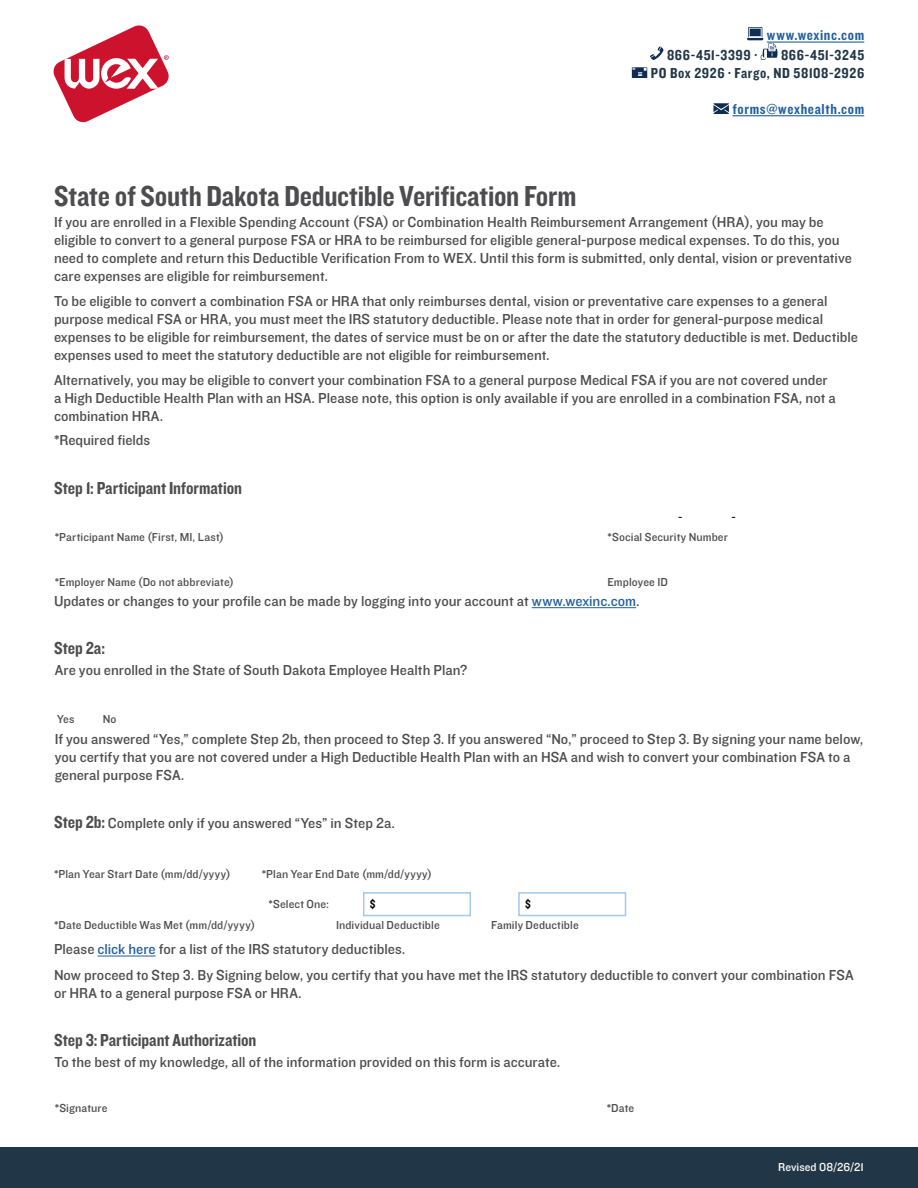
<style>
.page{position:relative;width:918px;height:1188px;background:#fff}
.page>*{position:absolute;margin:0;border:0;box-sizing:border-box;transform-origin:0 0}
.t1{font:30px "Knockout 50 Welterweight";letter-spacing:-.005em;color:#4d4d4f}
.t2{font:18px "Knockout 50 Welterweight";letter-spacing:-.005em;color:#4d4d4f}
.t3{font:15px/18px "Knockout 31 Junior Middlewt";color:#4d4d4f}
.t4{font:15px/18px "Knockout 50 Welterweight";letter-spacing:.04em;color:#213747;text-align:right}
.t5{font:15px "Knockout 50 Welterweight";letter-spacing:.045em;color:#215e9e}
.t6{font:12px "Knockout 31 Junior Middlewt";letter-spacing:.01em;color:#4d4d4f}
.t7{font:12px "Knockout 31 Junior Middlewt";color:#fff}
.t8{font:12px "Knockout 31 Junior Middlewt";color:#000}
.t9{font:12px "Knockout 50 Welterweight";color:#000}
.s1{color:#215e9e}
.s2{font-family:"Knockout 50 Welterweight";font-size:18px}
</style>
<div class="page">
<hr style="left:532px;top:607px;width:104px;height:1px;background:#215e9e">
<hr style="left:98px;top:956px;width:58px;height:1px;background:#215e9e">
<div style="left:363px;top:892px;width:108px;height:24px;border:2px solid #a4c9ea"></div>
<div style="left:518px;top:892px;width:108px;height:24px;border:2px solid #a4c9ea"></div>
<hr style="left:767px;top:42px;width:97px;height:1px;background:#215e9e">
<hr style="left:732px;top:115px;width:132px;height:1px;background:#215e9e">
<svg style="left:650px;top:46px;width:14px;height:14px"></svg>
<svg style="left:747px;top:27px;width:31px;height:33px"></svg>
<svg style="left:632px;top:67px;width:15px;height:11px"></svg>
<svg style="left:714px;top:103px;width:15px;height:11px"></svg>
<div style="left:0;top:1148px;width:918px;height:40px;background:#213747"></div>
<svg style="left:54px;top:25px;width:115px;height:97px"></svg>
<p class="t5" style="left:767px;top:25px;width:99px">www.wexinc.com</p>
<h1 class="t1" style="left:54px;top:177px;width:524px">State of South Dakota Deductible Verification Form</h1>
<p class="t4" style="left:651px;top:46px;width:215px">866-451-3245<br>PO Box 2926 ∙ Fargo, ND 58108-2926</p>
<p class="t5" style="left:732px;top:99px;width:133px">forms@wexhealth.com</p>
<p class="t4" style="left:667px;top:46px;width:92px">866-451-3399 ∙</p>
<p class="t3" style="left:54px;top:213px;width:800px">If you are enrolled in a Flexible Spending Account (FSA) or Combination Health Reimbursement Arrangement (HRA), you may be eligible to convert to a general purpose FSA or HRA to be reimbursed for eligible general-purpose medical expenses. To do this, you need to complete and return this Deductible Verification From to WEX. Until this form is submitted, only dental, vision or preventative care expenses are eligible for reimbursement.</p>
<p class="t3" style="left:54px;top:291px;width:805px">To be eligible to convert a combination FSA or HRA that only reimburses dental, vision or preventative care expenses to a general purpose medical FSA or HRA, you must meet the IRS statutory deductible. Please note that in order for general-purpose medical expenses to be eligible for reimbursement, the dates of service must be on or after the date the statutory deductible is met. Deductible expenses used to meet the statutory deductible are not eligible for reimbursement.</p>
<p class="t3" style="left:54px;top:370px;width:783px">Alternatively, you may be eligible to convert your combination FSA to a general purpose Medical FSA if you are not covered under a High Deductible Health Plan with an HSA. Please note, this option is only available if you are enrolled in a combination FSA, not a combination HRA.</p>
<p class="t3" style="left:54px;top:431px;width:98px">*Required fields</p>
<p class="t2" style="left:54px;top:476px;width:189px">Step 1: Participant Information</p>
<p class="t8" style="left:678px;top:509px;width:6px">-</p>
<p class="t8" style="left:731px;top:509px;width:6px">-</p>
<p class="t6" style="left:55px;top:529px;width:171px">*Participant Name (First, MI, Last)</p>
<p class="t6" style="left:608px;top:529px;width:122px">*Social Security Number</p>
<p class="t6" style="left:55px;top:574px;width:181px">*Employer Name (Do not abbreviate)</p>
<p class="t6" style="left:608px;top:574px;width:62px">Employee ID</p>
<p class="t3" style="left:54px;top:591px;width:587px">Updates or changes to your profile can be made by logging into your account at <span class="s1">www.wexinc.com</span>.</p>
<p class="t2" style="left:54px;top:637px;width:53px">Step 2a:</p>
<p class="t3" style="left:55px;top:661px;width:414px">Are you enrolled in the State of South Dakota Employee Health Plan?</p>
<p class="t6" style="left:57px;top:711px;width:19px">Yes</p>
<p class="t6" style="left:103px;top:711px;width:15px">No</p>
<p class="t3" style="left:55px;top:729px;width:810px">If you answered “Yes,” complete Step 2b, then proceed to Step 3. If you answered “No,” proceed to Step 3. By signing your name below, you certify that you are not covered under a High Deductible Health Plan with an HSA and wish to convert your combination FSA to a general purpose FSA.</p>
<p class="t3" style="left:54px;top:813px;width:343px"><span class="s2">Step 2b:</span> Complete only if you answered “Yes” in Step 2a.</p>
<p class="t6" style="left:54px;top:866px;width:178px">*Plan Year Start Date (mm/dd/yyyy)</p>
<p class="t6" style="left:262px;top:866px;width:172px">*Plan Year End Date (mm/dd/yyyy)</p>
<p class="t6" style="left:54px;top:916px;width:203px">*Date Deductible Was Met (mm/dd/yyyy)</p>
<p class="t6" style="left:336px;top:916px;width:105px">Individual Deductible</p>
<p class="t6" style="left:491px;top:916px;width:89px">Family Deductible</p>
<p class="t6" style="left:269px;top:896px;width:62px">*Select One:</p>
<p class="t9" style="left:370px;top:897px;width:7px">$</p>
<p class="t9" style="left:525px;top:897px;width:7px">$</p>
<p class="t3" style="left:54px;top:936px;width:801px;line-height:25.8px">Please <span class="s1">click here</span> for a list of the IRS statutory deductibles.<br>Now proceed to Step 3. By Signing below, you certify that you have met the IRS statutory deductible to convert your combination FSA</p>
<p class="t3" style="left:54px;top:983px;width:249px">or HRA to a general purpose FSA or HRA.</p>
<p class="t2" style="left:54px;top:1029px;width:204px">Step 3: Participant Authorization</p>
<p class="t3" style="left:54px;top:1052px;width:508px">To the best of my knowledge, all of the information provided on this form is accurate.</p>
<p class="t6" style="left:55px;top:1100px;width:54px">*Signature</p>
<p class="t6" style="left:607px;top:1100px;width:29px">*Date</p>
<p class="t7" style="left:778px;top:1158px;width:87px">Revised 08/26/21</p>
<p class="t7" style="left:826px;top:1158px;width:40px">6 819</p>
</div>
